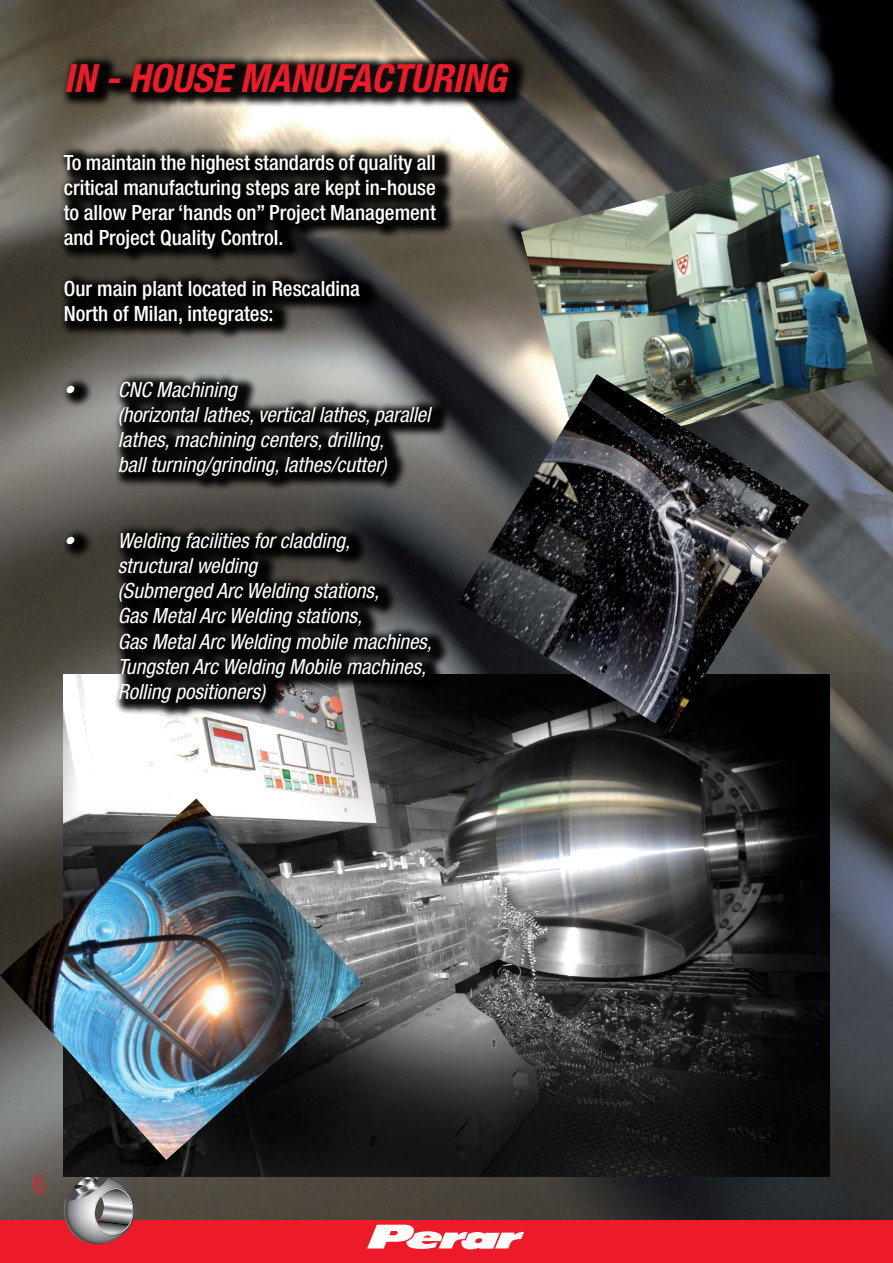
<style>
.page{position:relative;width:893px;height:1263px;background:#fff}
.page>*{position:absolute;margin:0;border:0;box-sizing:border-box;transform-origin:0 0}
.t1{font:italic 700 condensed 39px "Helvetica Neue LT Pro";letter-spacing:-.005em;color:#ed1b29}
.t2{font:300 condensed 27px "Helvetica Neue LT Std";color:#ed1b29}
.t3{font:italic condensed 21px/25.2px "Helvetica Neue LT Pro";color:#fff}
.t4{font:500 condensed 21px/25.2px "Helvetica Neue LT Pro";color:#fff;text-align:justify}
</style>
<div class="page">
<img style="left:0;top:0;width:893px;height:1220px">
<div style="left:0;top:1220px;width:893px;height:43px;background:#ed1b29"></div>
<svg style="left:64px;top:1176px;width:71px;height:68px;background:#958082"></svg>
<svg style="left:367px;top:1225px;width:157px;height:24px"></svg>
<img style="left:64px;top:675px;width:765px;height:501px">
<img style="left:0;top:798px;width:363px;height:362px">
<div style="left:61px;top:54px;width:468px;height:55px;background:#000;opacity:.95"></div>
<div style="left:58px;top:146px;width:397px;height:574px;background:#000;opacity:.95"></div>
<img style="left:521px;top:155px;width:355px;height:298px">
<img style="left:457px;top:374px;width:352px;height:358px">
<h1 class="t1" style="left:64px;top:54px;width:444px">IN - HOUSE MANUFACTURING</h1>
<p class="t4" style="left:64px;top:149px;width:374px">To maintain the highest standards of quality all critical manufacturing steps are kept in-house to allow Perar ‘hands on” Project Management and Project Quality Control.</p>
<p class="t4" style="left:64px;top:275px;width:298px">Our main plant located in Rescaldina<br>North of Milan, integrates:</p>
<p class="t3" style="left:118px;top:377px;width:314px;text-indent:-54px">• CNC Machining<br>(horizontal lathes, vertical lathes, parallel lathes, machining centers, drilling,<br>ball turning/grinding, lathes/cutter)</p>
<p class="t3" style="left:118px;top:528px;width:316px;text-indent:-54px">• Welding facilities for cladding,<br>structural welding<br>(Submerged Arc Welding stations,<br>Gas Metal Arc Welding stations,<br>Gas Metal Arc Welding mobile machines,<br>Tungsten Arc Welding Mobile machines,<br>Rolling positioners)</p>
<p class="t2" style="left:33px;top:1169px;width:14px">6</p>
</div>
